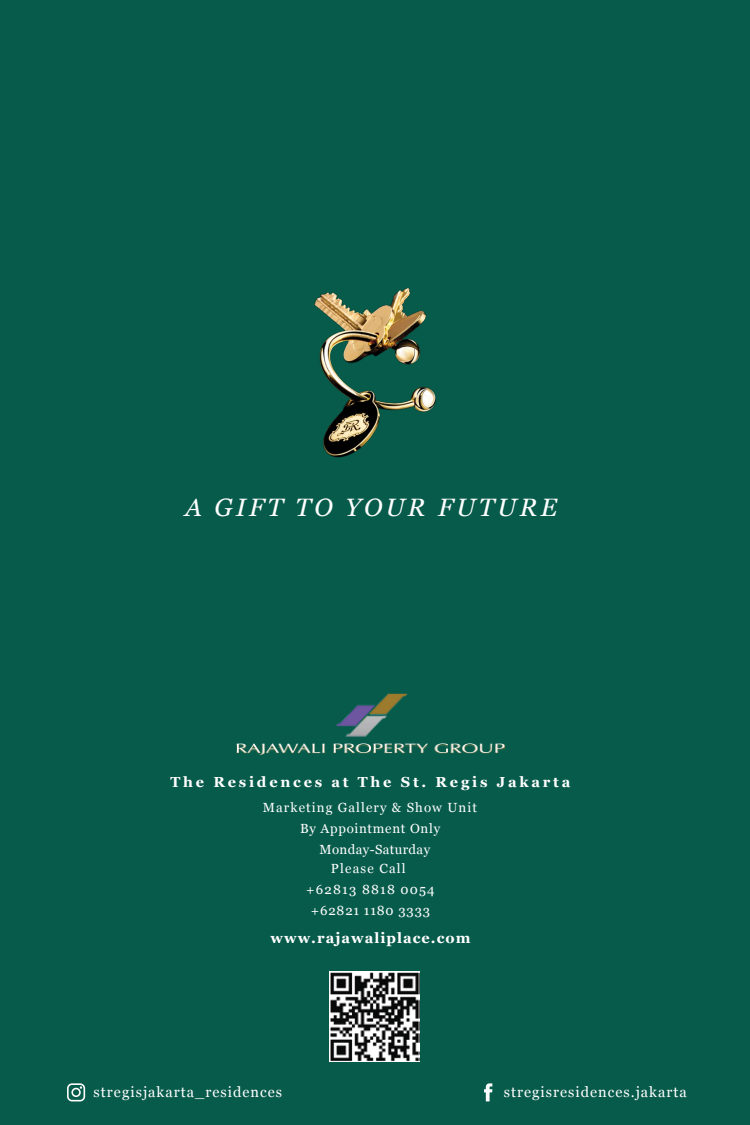
<style>
.page{position:relative;width:750px;height:1125px;background:#075b4b}
.page>*{position:absolute;margin:0;border:0;box-sizing:border-box;transform-origin:0 0}
.t1{font:italic 25.12px "Georgia";letter-spacing:.13em;color:#fff}
.t2{font:14.56px "Georgia";letter-spacing:.07em;color:#fff}
.t3{font:700 14.56px "Georgia";letter-spacing:.19em;color:#fff}
.t4{font:700 14.56px "Georgia";letter-spacing:.07em;color:#fff}
.t5{font:13.25px/21.2px "Georgia";letter-spacing:.085em;color:#fff;text-align:center}
.t6{font:13.25px "Georgia";letter-spacing:.055em;color:#fff}
.t7{font:13.25px "Georgia";letter-spacing:.03em;color:#fff}
</style>
<div class="page">
<svg style="left:484px;top:1083px;width:8px;height:18px"></svg>
<svg style="left:67px;top:1083px;width:18px;height:18px"></svg>
<img style="left:329px;top:971px;width:91px;height:90px">
<img style="left:336px;top:693px;width:72px;height:44px">
<img style="left:236px;top:743px;width:269px;height:11px">
<img style="left:314px;top:288px;width:122px;height:170px">
<h1 class="t1" style="left:185px;top:489px;width:374px">A GIFT TO YOUR FUTURE</h1>
<p class="t3" style="left:170px;top:771px;width:402px">The Residences at The St. Regis Jakarta</p>
<p class="t5" style="left:263px;top:796px;width:216px">Marketing Gallery &amp; Show Unit</p>
<p class="t6" style="left:300px;top:818px;width:142px">By Appointment Only</p>
<p class="t7" style="left:319px;top:840px;width:112px">Monday-Saturday</p>
<p class="t5" style="left:306px;top:857px;width:130px">Please Call<br>+62813 8818 0054 +62821 1180 3333</p>
<p class="t4" style="left:271px;top:927px;width:201px">www.rajawaliplace.com</p>
<p class="t2" style="left:94px;top:1081px;width:190px">stregisjakarta_residences</p>
<p class="t2" style="left:504px;top:1081px;width:185px">stregisresidences.jakarta</p>
</div>
